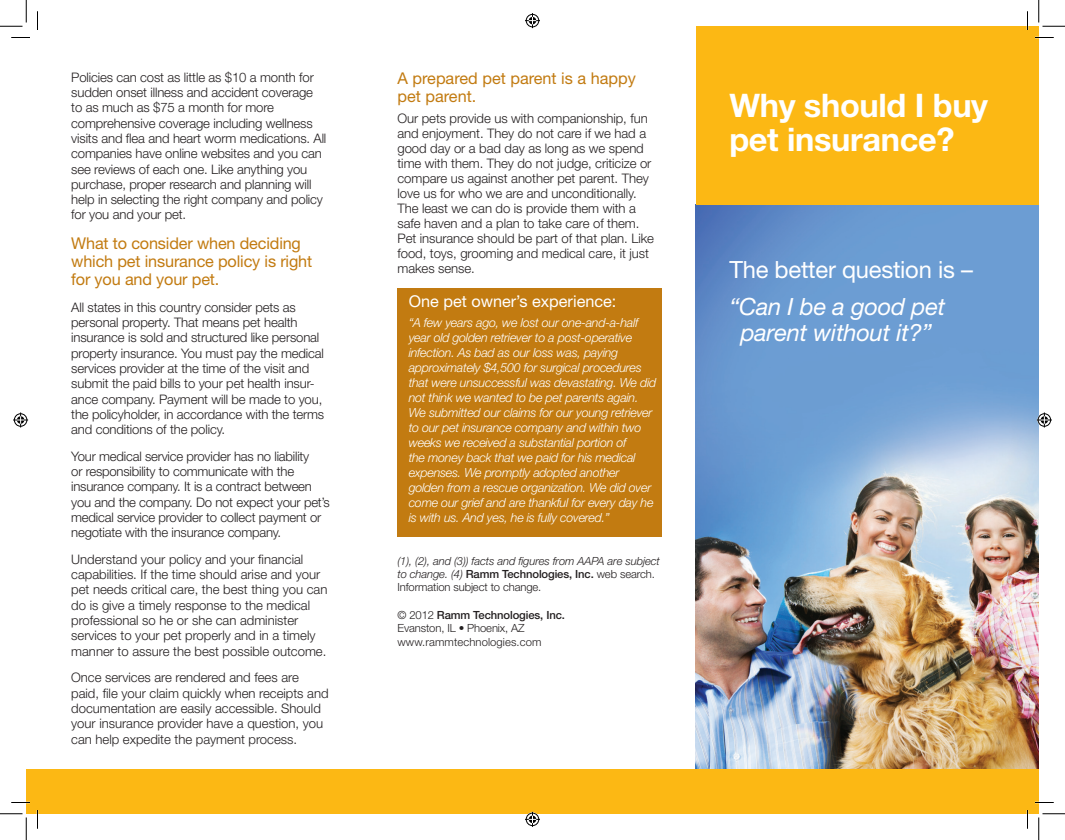
<style>
.page{position:relative;width:1065px;height:840px;background:#fff}
.page>*{position:absolute;margin:0;border:0;box-sizing:border-box;transform-origin:0 0}
.t1{font:700 32.5px/33.8px "Helvetica Neue";letter-spacing:-.01em;color:#fff}
.t2{font:italic 23.75px/26.2px "Helvetica Neue";letter-spacing:-.01em;color:#fff;text-align:center}
.t3{font:23.75px "Helvetica Neue";letter-spacing:-.01em;color:#fff}
.t4{font:16.25px/18.1px "Helvetica Neue";letter-spacing:-.01em;color:#c27b11}
.t5{font:16.25px "Helvetica Neue";color:#fff}
.t6{font:300 13.12px/15.4px "Helvetica Neue";letter-spacing:-.01em;color:#231f20}
.t7{font:italic 300 12.5px/15px "Helvetica Neue";letter-spacing:-.02em;color:#fff}
.t8{font:italic 300 11.25px/13.1px "Helvetica Neue";letter-spacing:-.01em;color:#231f20}
.t9{font:300 11.25px/13.1px "Helvetica Neue";letter-spacing:.01em;color:#231f20}
.s1{font-weight:500;font-style:normal}
.s2{font-style:normal}
.s3{font-weight:500}
</style>
<div class="page">
<img style="left:696px;top:205px;width:343px;height:564px">
<div style="left:696px;top:26px;width:343px;height:179px;background:#fcb814"></div>
<div style="left:26px;top:769px;width:1013px;height:45px;background:#fcb814"></div>
<div style="left:398px;top:288px;width:264px;height:249px;background:#c27b11"></div>
<svg style="left:11px;top:37px;width:19px;height:1px"></svg>
<svg style="left:1035px;top:37px;width:19px;height:1px"></svg>
<svg style="left:11px;top:802px;width:19px;height:1px"></svg>
<svg style="left:1035px;top:802px;width:19px;height:1px"></svg>
<svg style="left:37px;top:11px;width:1px;height:19px"></svg>
<svg style="left:37px;top:810px;width:1px;height:19px"></svg>
<svg style="left:1027px;top:11px;width:1px;height:19px"></svg>
<svg style="left:1027px;top:810px;width:1px;height:19px"></svg>
<svg style="left:0;top:0;width:27px;height:27px"></svg>
<svg style="left:0;top:814px;width:27px;height:26px"></svg>
<svg style="left:1039px;top:0;width:26px;height:27px"></svg>
<svg style="left:1039px;top:814px;width:26px;height:26px"></svg>
<svg style="left:525px;top:13px;width:15px;height:15px"></svg>
<svg style="left:525px;top:812px;width:15px;height:15px"></svg>
<svg style="left:13px;top:412px;width:15px;height:16px"></svg>
<svg style="left:1037px;top:412px;width:15px;height:16px"></svg>
<p class="t6" style="left:71px;top:69px;width:257px">Policies can cost as little as $10 a month for sudden onset illness and accident coverage to as much as $75 a month for more comprehensive coverage including wellness visits and flea and heart worm medications. All companies have online websites and you can see reviews of each one. Like anything you purchase, proper research and planning will help in selecting the right company and policy for you and your pet.</p>
<p class="t4" style="left:71px;top:234px;width:242px">What to consider when deciding which pet insurance policy is right for you and your pet.</p>
<p class="t6" style="left:71px;top:299px;width:255px">All states in this country consider pets as personal property. That means pet health insurance is sold and structured like personal property insurance. You must pay the medical services provider at the time of the visit and submit the paid bills to your pet health insur&shy;ance company. Payment will be made to you, the policyholder, in accordance with the terms and conditions of the policy.</p>
<p class="t6" style="left:71px;top:448px;width:260px">Your medical service provider has no liability<br>or responsibility to communicate with the insurance company. It is a contract between you and the company. Do not expect your pet’s medical service provider to collect payment or negotiate with the insurance company.</p>
<p class="t6" style="left:71px;top:551px;width:258px">Understand your policy and your financial capabilities. If the time should arise and your pet needs critical care, the best thing you can do is give a timely response to the medical professional so he or she can administer services to your pet properly and in a timely manner to assure the best possible outcome.</p>
<p class="t6" style="left:71px;top:670px;width:259px">Once services are rendered and fees are paid, file your claim quickly when receipts and documentation are easily accessible. Should your insurance provider have a question, you can help expedite the payment process.</p>
<p class="t4" style="left:398px;top:69px;width:240px">A prepared pet parent is a happy pet parent.</p>
<p class="t6" style="left:398px;top:110px;width:258px;line-height:15px">Our pets provide us with companionship, fun and enjoyment. They do not care if we had a good day or a bad day as long as we spend time with them. They do not judge, criticize or compare us against another pet parent. They love us for who we are and unconditionally.<br>The least we can do is provide them with a safe haven and a plan to take care of them.<br>Pet insurance should be part of that plan. Like food, toys, grooming and medical care, it just makes sense.</p>
<p class="t5" style="left:409px;top:291px;width:209px">One pet owner’s experience:</p>
<p class="t7" style="left:409px;top:315px;width:249px">“A few years ago, we lost our one-and-a-half year old golden retriever to a post-operative infection. As bad as our loss was, paying approximately $4,500 for surgical procedures that were unsuccessful was devastating. We did not think we wanted to be pet parents again.<br>We submitted our claims for our young retriever to our pet insurance company and within two weeks we received a substantial portion of<br>the money back that we paid for his medical expenses. We promptly adopted another golden from a rescue organization. We did over come our grief and are thankful for every day he is with us. And yes, he is fully covered.”</p>
<p class="t8" style="left:398px;top:554px;width:264px">(1), (2), and (3)) facts and figures from AAPA are subject to change. (4) <span class="s1">Ramm Technologies, Inc.</span> <span class="s2">web search.<br>Information subject to change.</span></p>
<p class="t9" style="left:398px;top:608px;width:169px">© 2012 <span class="s3">Ramm Technologies, Inc.<br></span>Evanston, IL • Phoenix, AZ www.rammtechnologies.com</p>
<h1 class="t1" style="left:729px;top:88px;width:260px">Why should I buy pet insurance?</h1>
<h2 class="t3" style="left:729px;top:255px;width:245px">The better question is –</h2>
<h2 class="t2" style="left:729px;top:293px;width:217px">“Can I be a good pet parent without it?”</h2>
</div>
